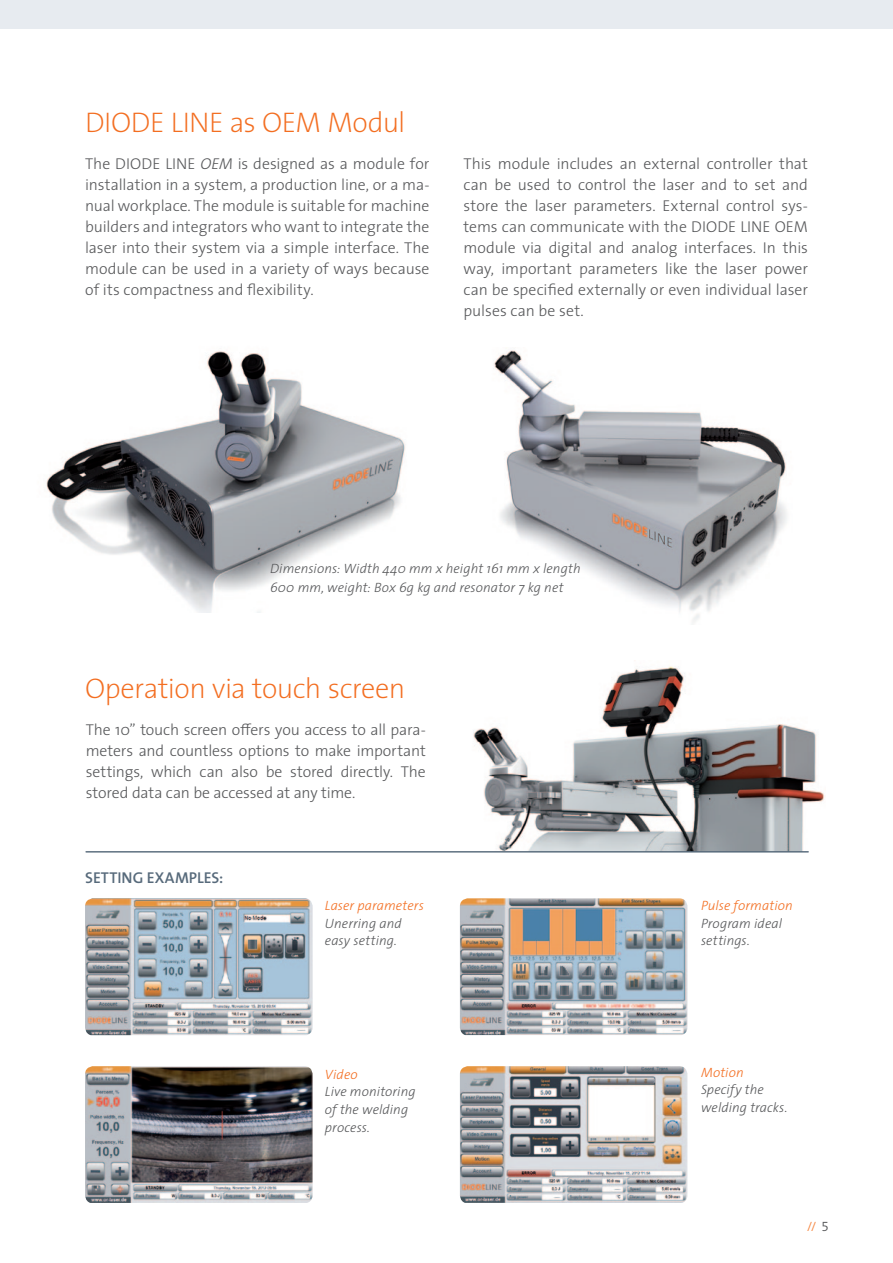
<style>
.page{position:relative;width:893px;height:1263px;background:#fff}
.page>*{position:absolute;margin:0;border:0;box-sizing:border-box;transform-origin:0 0}
.t1{font:200 28.5px "The Sans";letter-spacing:-.015em;color:#f36e21}
.t2{font:300 15.75px/21px "The Sans";color:#57585a;text-align:justify}
.t3{font:15.75px "The Sans Semi Bold Caps";color:#576a7b}
.t4{font:italic 300 13.5px/17.5px "The Sans";letter-spacing:.005em;color:#57585a}
.t5{font:italic 300 13.5px "The Sans";letter-spacing:.01em;color:#f36e21}
.t6{font:13.5px "The Sans Semi Light Expert";color:#f68945}
.s1{font-style:italic}
.s2{color:#57585a}
</style>
<div class="page">
<div style="left:0;top:0;width:893px;height:28px;background:#e7ebf0"></div>
<img style="left:473px;top:666px;width:352px;height:185px">
<img style="left:85px;top:898px;width:228px;height:137px">
<img style="left:85px;top:1066px;width:228px;height:137px">
<img style="left:460px;top:898px;width:227px;height:137px">
<img style="left:460px;top:1066px;width:227px;height:137px">
<hr style="left:86px;top:851px;width:723px;height:1px;background:#576a7b">
<img style="left:46px;top:351px;width:360px;height:261px">
<img style="left:493px;top:350px;width:294px;height:272px">
<h1 class="t1" style="left:85px;top:107px;width:322px">DIODE LINE as OEM Modul</h1>
<p class="t2" style="left:85px;top:153px;width:346px">The DIODE LINE <span class="s1">OEM</span> is designed as a module for installation in a system, a production line, or a ma&shy;nual workplace. The module is suitable for machine builders and integrators who want to integrate the laser into their system via a simple interface. The module can be used in a variety of ways because of its compactness and flexibility.</p>
<p class="t2" style="left:463px;top:153px;width:346px">This module includes an external controller that can be used to control the laser and to set and store the laser parameters. External control sys&shy;tems can communicate with the DIODE LINE OEM module via digital and analog interfaces. In this way, important parameters like the laser power can be specified externally or even individual laser pulses can be set.</p>
<p class="t4" style="left:270px;top:558px;width:312px;line-height:19.5px">Dimensions: Width 440 mm x height 161 mm x length<br>600 mm, weight: Box 6g kg and resonator 7 kg net</p>
<h1 class="t1" style="left:85px;top:672px;width:322px">Operation via touch screen</h1>
<p class="t2" style="left:86px;top:719px;width:342px">The 10” touch screen offers you access to all para&shy;meters and countless options to make important settings, which can also be stored directly. The stored data can be accessed at any time.</p>
<p class="t3" style="left:85px;top:865px;width:140px">SETTING EXAMPLES:</p>
<p class="t5" style="left:325px;top:895px;width:101px">Laser parameters</p>
<p class="t4" style="left:325px;top:914px;width:78px">Unerring and easy setting.</p>
<p class="t5" style="left:325px;top:1063px;width:34px">Video</p>
<p class="t4" style="left:325px;top:1082px;width:92px">Live monitoring of the welding process.</p>
<p class="t5" style="left:701px;top:895px;width:93px">Pulse formation</p>
<p class="t4" style="left:701px;top:914px;width:83px">Program ideal settings.</p>
<p class="t5" style="left:701px;top:1061px;width:44px">Motion</p>
<p class="t4" style="left:701px;top:1080px;width:88px">Specify the welding tracks.</p>
<p class="t6" style="left:808px;top:1215px;width:23px">// <span class="s2">5</span></p>
</div>
